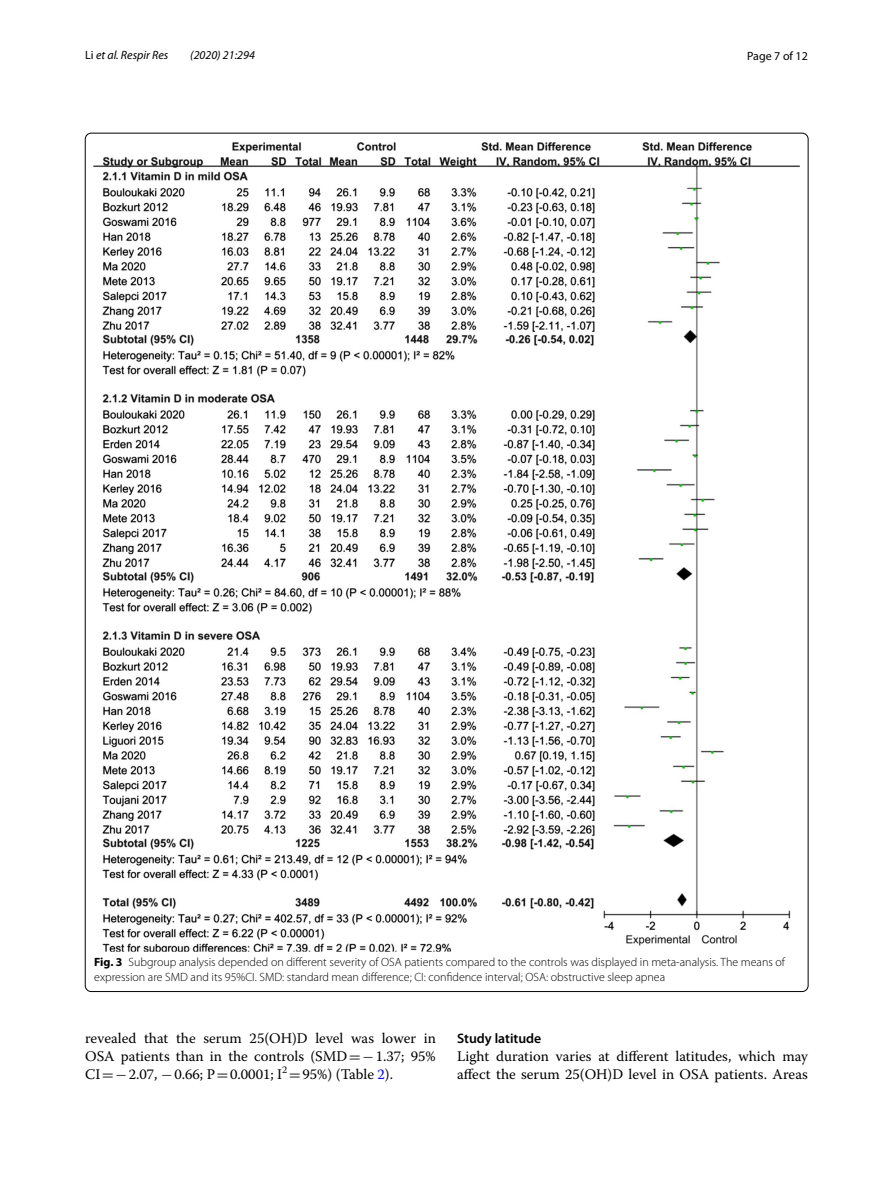
<style>
.page{position:relative;width:893px;height:1187px;background:#fff}
.page>*{position:absolute;margin:0;border:0;box-sizing:border-box;transform-origin:0 0}
.t1{font:14.7px/18px "Warnock Pro";color:#000;text-align:justify}
.t2{font:600 13.8px "Myriad Pro";color:#000}
.t3{font:300 12px/15px "Myriad Pro";color:#000}
.t4{font:italic 12px "Myriad Pro";color:#000}
.t5{font:12px "Myriad Pro";color:#000}
.s1{font-style:normal}
.s2{font-weight:700}
.s3{font-family:"MTSY"}
.s4{color:#00f}
</style>
<div class="page">
<img style="left:94px;top:142px;width:706px;height:808px">
<p class="t4" style="left:85px;top:48px;width:85px"><span class="s1">Li</span> et al. Respir Res</p>
<p class="t4" style="left:190px;top:48px;width:66px">(2020) 21:294</p>
<p class="t5" style="left:747px;top:48px;width:62px">Page 7 of 12</p>
<p class="t3" style="left:94px;top:954px;width:692px"><span class="s2">Fig. 3</span> Subgroup analysis depended on different severity of OSA patients compared to the controls was displayed in meta-analysis. The means of expression are SMD and its 95%CI. SMD: standard mean difference; CI: confidence interval; OSA: obstructive sleep apnea</p>
<p class="t1" style="left:85px;top:1029px;width:352px">revealed that the serum 25(OH)D level was lower in OSA patients than in the controls (SMD<span class="s3">=−</span>1.37; 95% CI<span class="s3">=−</span>2.07, <span class="s3">−</span>0.66; P<span class="s3">=</span>0.0001; I<sup>2</sup> <span class="s3">=</span>95%) (Table <span class="s4">2</span>).</p>
<p class="t2" style="left:457px;top:1029px;width:86px">Study latitude</p>
<p class="t1" style="left:457px;top:1046px;width:352px">Light duration varies at different latitudes, which may affect the serum 25(OH)D level in OSA patients. Areas</p>
</div>
